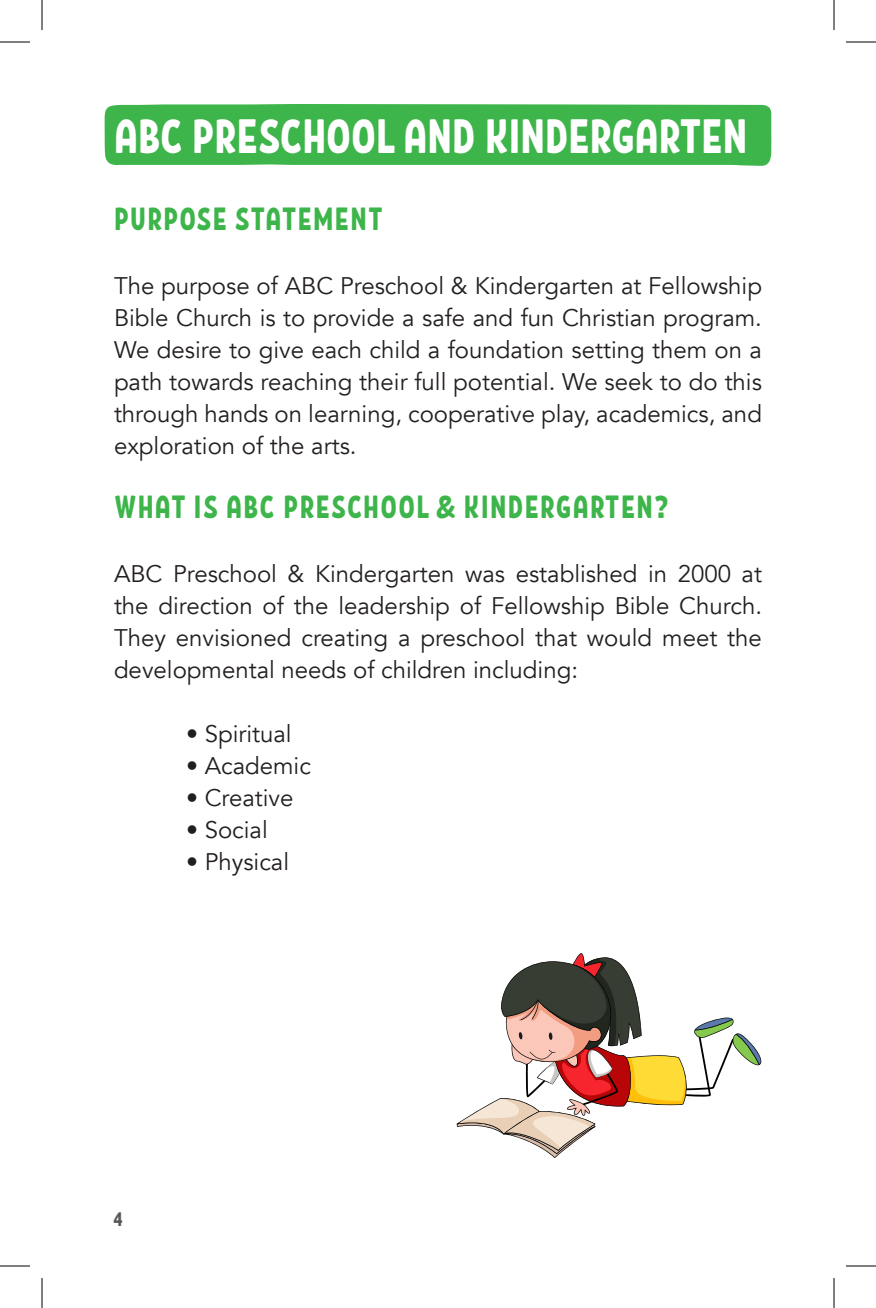
<style>
.page{position:relative;width:876px;height:1308px;background:#fff}
.page>*{position:absolute;margin:0;border:0;box-sizing:border-box;transform-origin:0 0}
.t1{font:48px "RF Krabuler";color:#fff}
.t2{font:32px "RF Krabuler";letter-spacing:.04em;color:#3db54a}
.t3{font:24px/32px "Avenir";color:#231f20;text-align:justify}
.t4{font:20px "RF Krabuler";color:#57585a}
</style>
<div class="page">
<div style="left:105px;top:104px;width:666px;height:62px;background:#3db54a"></div>
<svg style="left:457px;top:953px;width:305px;height:205px"></svg>
<hr style="left:0;top:42px;width:30px;height:1px;background:#000">
<hr style="left:846px;top:42px;width:30px;height:1px;background:#000">
<hr style="left:0;top:1266px;width:30px;height:1px;background:#000">
<hr style="left:846px;top:1266px;width:30px;height:1px;background:#000">
<hr style="left:42px;top:0;width:1px;height:30px;background:#000">
<hr style="left:42px;top:1278px;width:1px;height:30px;background:#000">
<hr style="left:834px;top:0;width:1px;height:30px;background:#000">
<hr style="left:834px;top:1278px;width:1px;height:30px;background:#000">
<p class="t1" style="left:114px;top:107px;width:635px">ABC PRESCHOOL AND KINDERGARTEN</p>
<p class="t2" style="left:114px;top:199px;width:270px">PURPOSE STATEMENT</p>
<p class="t3" style="left:114px;top:270px;width:650px">The purpose of ABC Preschool &amp; Kindergarten at Fellowship Bible Church is to provide a safe and fun Christian program.<br>We desire to give each child a foundation setting them on a path towards reaching their full potential. We seek to do this through hands on learning, cooperative play, academics, and exploration of the arts.</p>
<p class="t2" style="left:114px;top:487px;width:557px">WHAT IS ABC PRESCHOOL &amp; KINDERGARTEN?</p>
<p class="t3" style="left:114px;top:558px;width:650px">ABC Preschool &amp; Kindergarten was established in 2000 at the direction of the leadership of Fellowship Bible Church.<br>They envisioned creating a preschool that would meet the developmental needs of children including:</p>
<p class="t3" style="left:186px;top:718px;width:107px">• Spiritual</p>
<p class="t3" style="left:186px;top:750px;width:126px">• Academic</p>
<p class="t3" style="left:186px;top:782px;width:109px">• Creative</p>
<p class="t3" style="left:186px;top:814px;width:83px">• Social</p>
<p class="t3" style="left:186px;top:846px;width:105px">• Physical</p>
<p class="t4" style="left:113px;top:1207px;width:11px">4</p>
</div>
